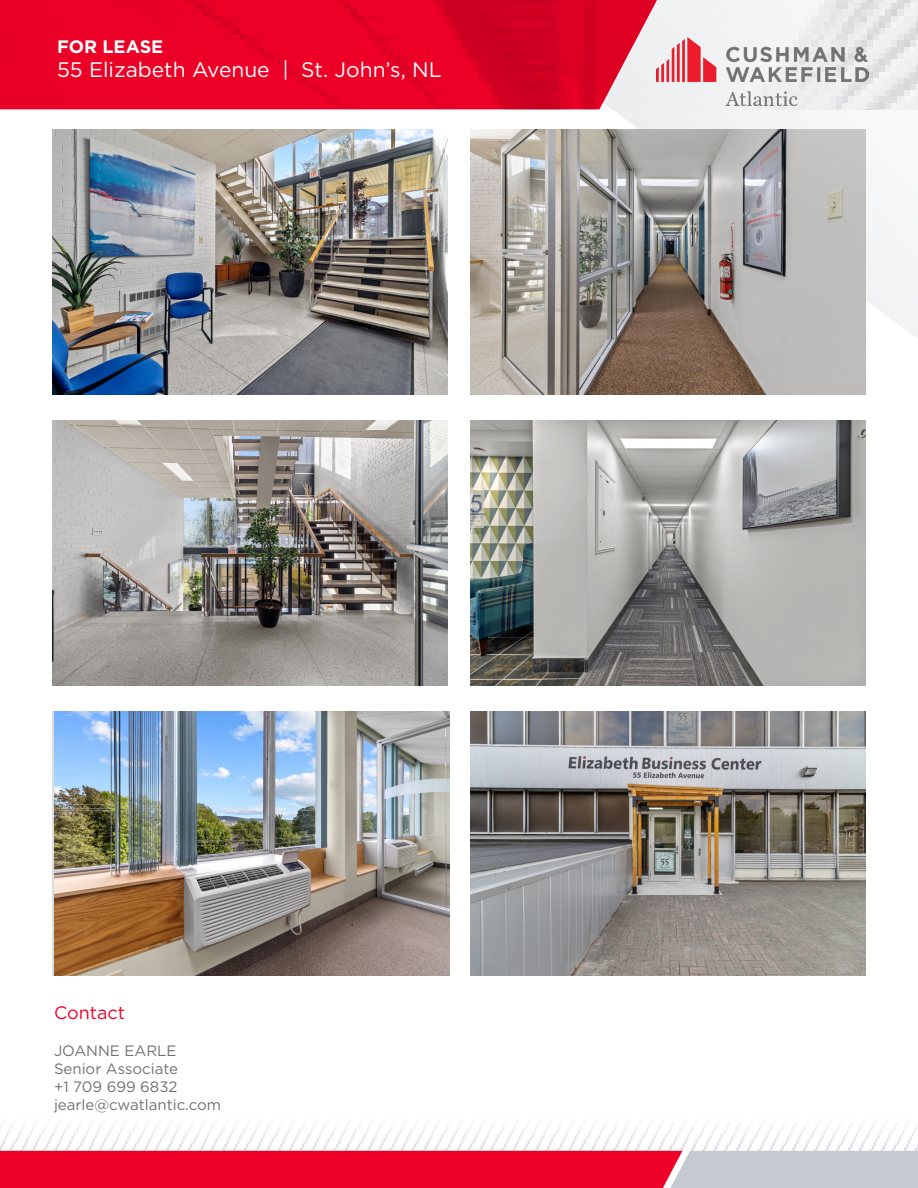
<style>
.page{position:relative;width:918px;height:1188px;background:#fff}
.page>*{position:absolute;margin:0;border:0;box-sizing:border-box;transform-origin:0 0}
.t1{font:21px "Gotham";color:#fff}
.t2{font:700 18px "Gotham";color:#fff}
.t3{font:18px "Gotham";color:#ef0027}
.t4{font:15px "Gotham";color:#717271}
</style>
<div class="page">
<img style="left:0;top:1123px;width:918px;height:28px">
<svg style="left:0;top:1151px;width:918px;height:37px;background:#e43654"></svg>
<svg style="left:467px;top:0;width:451px;height:339px;fill:#f3f4f5"></svg>
<svg style="left:0;top:0;width:657px;height:109px;background:#e50a2d"></svg>
<img style="left:657px;top:38px;width:211px;height:68px">
<img style="left:52px;top:130px;width:395px;height:264px">
<img style="left:471px;top:130px;width:395px;height:264px">
<img style="left:52px;top:421px;width:395px;height:264px">
<img style="left:471px;top:421px;width:395px;height:264px">
<img style="left:54px;top:711px;width:396px;height:265px">
<img style="left:471px;top:711px;width:395px;height:265px">
<p class="t2" style="left:57px;top:35px;width:108px">FOR LEASE</p>
<p class="t1" style="left:57px;top:56px;width:386px">55 Elizabeth Avenue | St. John’s, NL</p>
<p class="t3" style="left:54px;top:1001px;width:73px">Contact</p>
<p class="t4" style="left:54px;top:1042px;width:124px">JOANNE EARLE</p>
<p class="t4" style="left:54px;top:1060px;width:126px">Senior Associate</p>
<p class="t4" style="left:54px;top:1078px;width:125px">+1 709 699 6832</p>
<p class="t4" style="left:54px;top:1096px;width:168px">jearle@cwatlantic.com</p>
</div>
